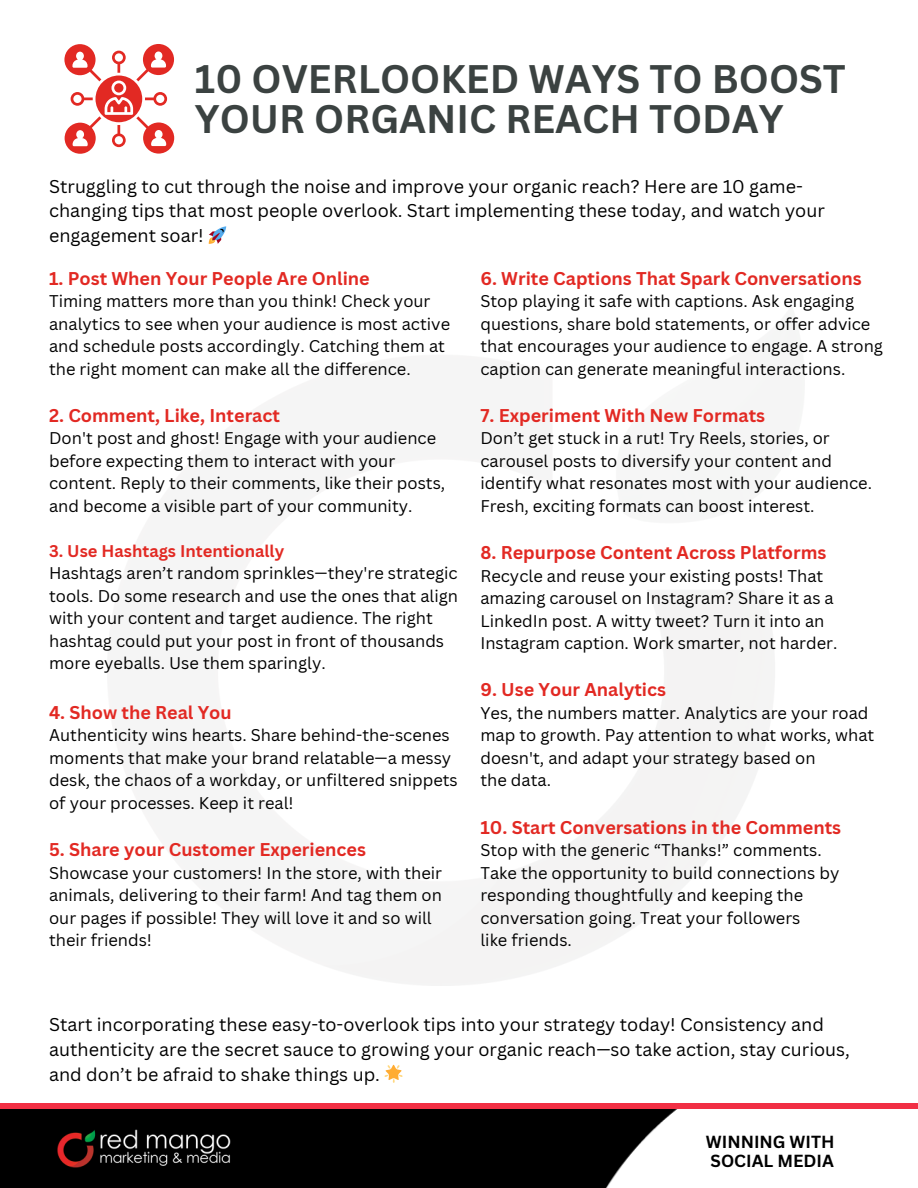
<style>
.page{position:relative;width:918px;height:1188px;background:#fff}
.page>*{position:absolute;margin:0;border:0;box-sizing:border-box;transform-origin:0 0}
.t1{font:700 38.85px/39.3px "Canva Sans";color:#3b4241}
.t2{font:18px/24.8px "Canva Sans";color:#000}
.t3{font:700 18px "Canva Sans";color:#e22923}
.t4{font:700 17.1px/19.2px "Canva Sans";color:#000}
.t5{font:16.5px/22.5px "Canva Sans";color:#000}
.t6{font:700 16.5px "Canva Sans";color:#e22923}
</style>
<div class="page">
<div style="left:0;top:1103px;width:918px;height:24px;background:#f12f44"></div>
<div style="left:0;top:1110px;width:918px;height:78px;background:#000"></div>
<img style="left:580px;top:1109px;width:338px;height:79px">
<img style="left:57px;top:1129px;width:174px;height:39px">
<svg style="left:64px;top:44px;width:110px;height:110px"></svg>
<p class="t1" style="left:195px;top:59px;width:652px">10 OVERLOOKED WAYS TO BOOST<br>YOUR ORGANIC REACH TODAY</p>
<p class="t2" style="left:49px;top:173px;width:777px">Struggling to cut through the noise and improve your organic reach? Here are 10 game&shy;changing tips that most people overlook. Start implementing these today, and watch your engagement soar!</p>
<p class="t3" style="left:49px;top:265px;width:322px">1. Post When Your People Are Online</p>
<h1 class="t5" style="left:49px;top:290px;width:403px">Timing matters more than you think! Check your analytics to see when your audience is most active and schedule posts accordingly. Catching them at the right moment can make all the difference.</h1>
<p class="t3" style="left:49px;top:403px;width:232px">2. Comment, Like, Interact</p>
<p class="t5" style="left:49px;top:427px;width:398px">Don't post and ghost! Engage with your audience before expecting them to interact with your content. Reply to their comments, like their posts, and become a visible part of your community.</p>
<p class="t6" style="left:49px;top:539px;width:237px">3. Use Hashtags Intentionally</p>
<p class="t5" style="left:49px;top:562px;width:411px">Hashtags aren’t random sprinkles—they're strategic tools. Do some research and use the ones that align with your content and target audience. The right hashtag could put your post in front of thousands more eyeballs. Use them sparingly.</p>
<p class="t3" style="left:49px;top:700px;width:184px">4. Show the Real You</p>
<p class="t5" style="left:49px;top:724px;width:410px">Authenticity wins hearts. Share behind-the-scenes moments that make your brand relatable—a messy desk, the chaos of a workday, or unfiltered snippets of your processes. Keep it real!</p>
<p class="t3" style="left:49px;top:837px;width:318px">5. Share your Customer Experiences</p>
<p class="t5" style="left:49px;top:861px;width:394px">Showcase your customers! In the store, with their animals, delivering to their farm! And tag them on our pages if possible! They will love it and so will their friends!</p>
<p class="t3" style="left:480px;top:265px;width:383px">6. Write Captions That Spark Conversations</p>
<p class="t5" style="left:480px;top:290px;width:404px">Stop playing it safe with captions. Ask engaging questions, share bold statements, or offer advice that encourages your audience to engage. A strong caption can generate meaningful interactions.</p>
<p class="t3" style="left:480px;top:403px;width:286px">7. Experiment With New Formats</p>
<p class="t5" style="left:480px;top:427px;width:393px">Don’t get stuck in a rut! Try Reels, stories, or carousel posts to diversify your content and identify what resonates most with your audience.<br>Fresh, exciting formats can boost interest.</p>
<p class="t3" style="left:480px;top:540px;width:348px">8. Repurpose Content Across Platforms</p>
<p class="t5" style="left:480px;top:564px;width:358px">Recycle and reuse your existing posts! That amazing carousel on Instagram? Share it as a LinkedIn post. A witty tweet? Turn it into an Instagram caption. Work smarter, not harder.</p>
<p class="t3" style="left:480px;top:677px;width:187px">9. Use Your Analytics</p>
<p class="t5" style="left:480px;top:701px;width:395px">Yes, the numbers matter. Analytics are your road map to growth. Pay attention to what works, what doesn't, and adapt your strategy based on</p>
<p class="t5" style="left:480px;top:769px;width:72px">the data.</p>
<p class="t3" style="left:480px;top:814px;width:362px">10. Start Conversations in the Comments</p>
<p class="t5" style="left:480px;top:839px;width:343px">Stop with the generic “Thanks!” comments.</p>
<p class="t5" style="left:480px;top:861px;width:360px">Take the opportunity to build connections by responding thoughtfully and keeping the conversation going. Treat your followers</p>
<p class="t5" style="left:480px;top:929px;width:93px">like friends.</p>
<p class="t2" style="left:49px;top:1012px;width:802px">Start incorporating these easy-to-overlook tips into your strategy today! Consistency and authenticity are the secret sauce to growing your organic reach—so take action, stay curious, and don’t be afraid to shake things up.</p>
<p class="t4" style="left:706px;top:1131px;width:130px">WINNING WITH<br>SOCIAL MEDIA</p>
</div>
